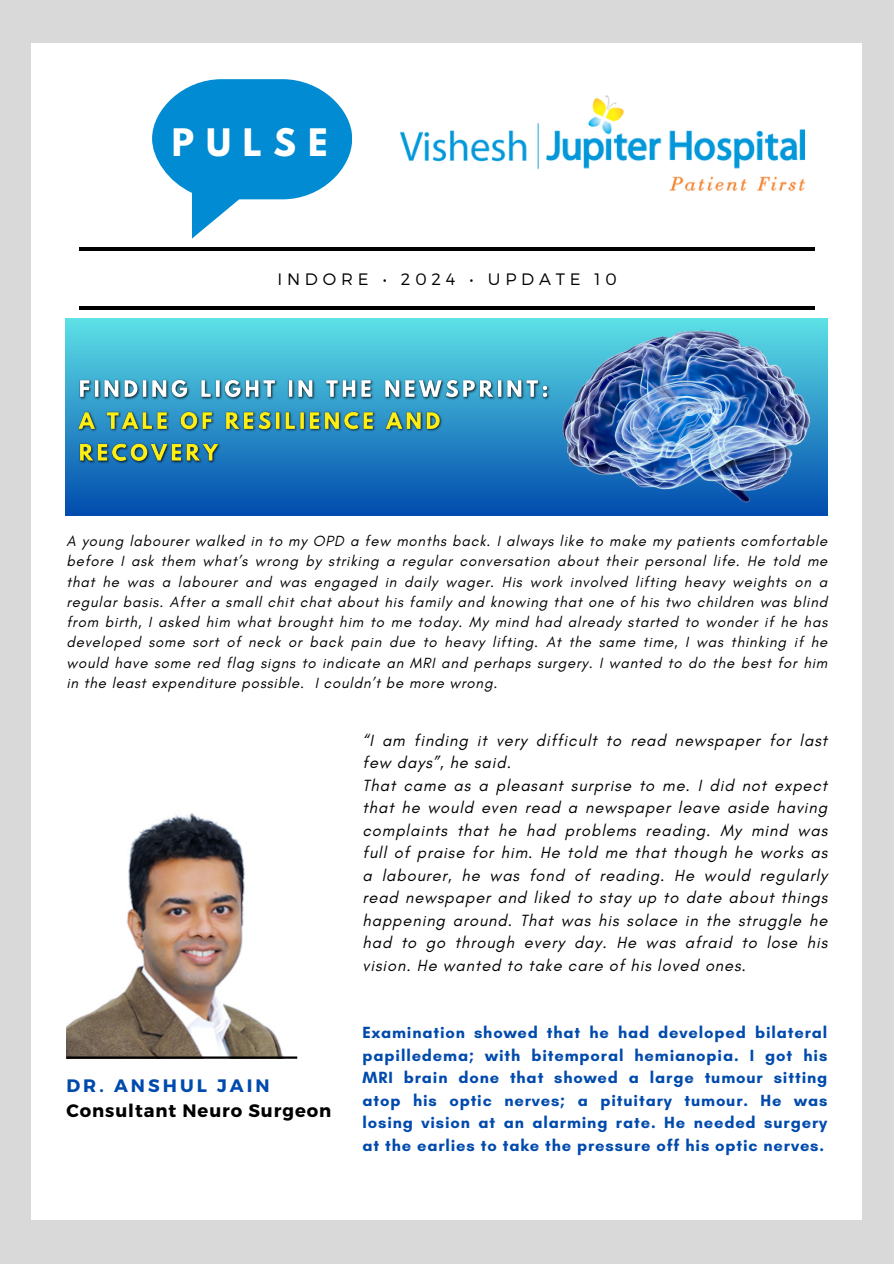
<style>
.page{position:relative;width:894px;height:1264px;background:#fff}
.page>*{position:absolute;margin:0;border:0;box-sizing:border-box;transform-origin:0 0}
.t1{font:700 33.6px "League Spartan";letter-spacing:.35em;color:#fff}
.t2{font:700 18px "Montserrat";letter-spacing:.05em;color:#000}
.t3{font:700 18px "Montserrat";letter-spacing:.17em;color:#004aad}
.t4{font:italic 16.5px/22.5px "Glacial Indifference";letter-spacing:.05em;color:#000}
.t5{font:700 16.5px/22.5px "Glacial Indifference";letter-spacing:.05em;color:#004aad;text-align:justify}
.t6{font:300 16.5px "Montserrat";letter-spacing:.29em;color:#000}
.t7{font:italic 15px/20.2px "Glacial Indifference";letter-spacing:.05em;color:#000;text-align:justify}
</style>
<div class="page">
<div style="left:0;top:0;width:893px;height:1263px;background:#d9d9d9"></div>
<div style="left:32px;top:43px;width:829px;height:1176px;background:#fff"></div>
<svg style="left:152px;top:79px;width:200px;height:120px"></svg>
<img style="left:400px;top:96px;width:404px;height:94px">
<hr style="left:79px;top:248px;width:734px;height:3px;background:#000">
<hr style="left:79px;top:306px;width:735px;height:3px;background:#000">
<img style="left:66px;top:813px;width:232px;height:246px">
<hr style="left:66px;top:1056px;width:231px;height:2px;background:#000">
<div style="left:65px;top:318px;width:762px;height:197px;background:linear-gradient(to bottom,#5ee1e6,#014cad)"></div>
<img style="left:517px;top:318px;width:311px;height:198px">
<img style="left:74px;top:375px;width:487px;height:93px">
<p class="t1" style="left:172px;top:125px;width:157px">PULSE</p>
<p class="t6" style="left:277px;top:268px;width:341px">INDORE • 2024 • UPDATE 10</p>
<p class="t7" style="left:66px;top:531px;width:762px">A young labourer walked in to my OPD a few months back. I always like to make my patients comfortable before I ask them what’s wrong by striking a regular conversation about their personal life. He told me that he was a labourer and was engaged in daily wager. His work involved lifting heavy weights on a regular basis. After a small chit chat about his family and knowing that one of his two children was blind from birth, I asked him what brought him to me today. My mind had already started to wonder if he has developed some sort of neck or back pain due to heavy lifting. At the same time, I was thinking if he would have some red flag signs to indicate an MRI and perhaps surgery. I wanted to do the best for him in the least expenditure possible. I couldn’t be more wrong.</p>
<p class="t3" style="left:66px;top:1074px;width:205px">DR. ANSHUL JAIN</p>
<p class="t2" style="left:66px;top:1099px;width:266px">Consultant Neuro Surgeon</p>
<h3 class="t4" style="left:362px;top:728px;width:466px">“I am finding it very difficult to read newspaper for last few days”, he said.<br>That came as a pleasant surprise to me. I did not expect that he would even read a newspaper leave aside having complaints that he had problems reading. My mind was full of praise for him. He told me that though he works as a labourer, he was fond of reading. He would regularly read newspaper and liked to stay up to date about things happening around. That was his solace in the struggle he had to go through every day. He was afraid to lose his vision. He wanted to take care of his loved ones.</h3>
<p class="t5" style="left:362px;top:1021px;width:466px">Examination showed that he had developed bilateral papilledema; with bitemporal hemianopia. I got his MRI brain done that showed a large tumour sitting atop his optic nerves; a pituitary tumour. He was losing vision at an alarming rate. He needed surgery at the earlies to take the pressure off his optic nerves.</p>
</div>
